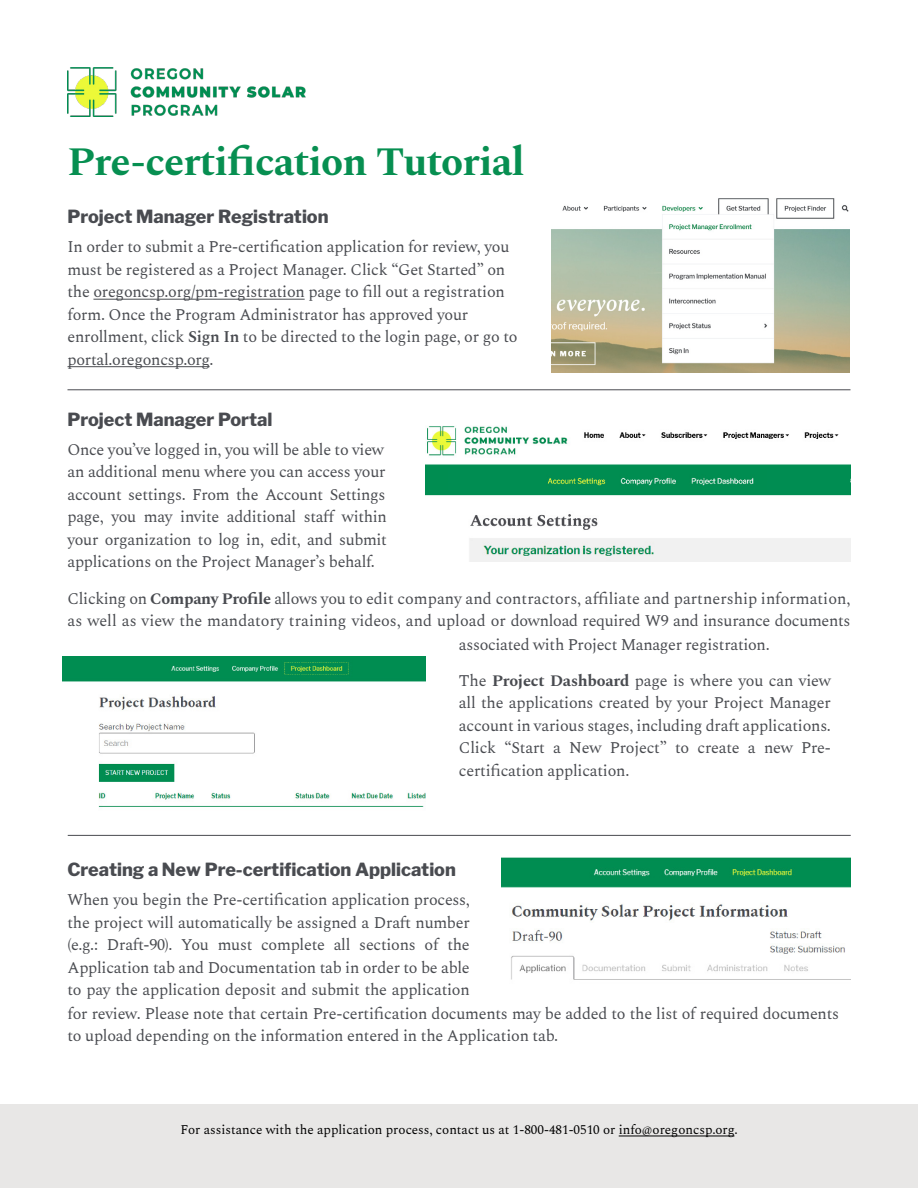
<style>
.page{position:relative;width:918px;height:1188px;background:#fff}
.page>*{position:absolute;margin:0;border:0;box-sizing:border-box;transform-origin:0 0}
.t1{font:700 40.5px "Spectral";letter-spacing:-.02em;color:#078f51}
.t2{font:800 18px "Libre Franklin";color:#494b50}
.t3{font:16.2px/22.5px "Spectral";letter-spacing:-.015em;color:#494b50}
.t4{font:13.2px "Spectral";color:#000}
.s1{font-weight:600}
.s2{font-weight:700}
</style>
<div class="page">
<div style="left:0;top:1104px;width:918px;height:84px;background:#e8e7e6"></div>
<hr style="left:93px;top:299px;width:212px;height:1px;background:#494b50">
<hr style="left:68px;top:366px;width:142px;height:1px;background:#494b50">
<img style="left:63px;top:657px;width:363px;height:53px">
<img style="left:98px;top:723px;width:157px;height:59px">
<img style="left:98px;top:792px;width:328px;height:15px">
<img style="left:469px;top:538px;width:381px;height:23px">
<img style="left:426px;top:426px;width:424px;height:104px">
<div style="left:448px;top:469px;width:402px;height:21px;background:#008d52"></div>
<img style="left:521px;top:468px;width:246px;height:24px">
<img style="left:501px;top:857px;width:349px;height:123px">
<hr style="left:619px;top:1136px;width:115px;height:1px;background:#000">
<hr style="left:68px;top:390px;width:782px;height:1px;background:#494b50">
<hr style="left:68px;top:835px;width:783px;height:1px;background:#494b50">
<img style="left:68px;top:68px;width:237px;height:49px">
<img style="left:551px;top:198px;width:299px;height:174px">
<h1 class="t1" style="left:68px;top:133px;width:459px">Pre-certification Tutorial</h1>
<p class="t2" style="left:68px;top:206px;width:263px">Project Manager Registration</p>
<p class="t3" style="left:68px;top:234px;width:452px">In order to submit a Pre-certification application for review, you must be registered as a Project Manager. Click “Get Started” on the oregoncsp.org/pm-registration page to fill out a registration form. Once the Program Administrator has approved your enrollment, click <span class="s1">Sign In</span> to be directed to the login page, or go to portal.oregoncsp.org.</p>
<p class="t2" style="left:68px;top:408px;width:206px">Project Manager Portal</p>
<p class="t3" style="left:68px;top:437px;width:321px">Once you’ve logged in, you will be able to view an additional menu where you can access your account settings. From the Account Settings page, you may invite additional staff within your organization to log in, edit, and submit applications on the Project Manager’s behalf.</p>
<p class="t3" style="left:68px;top:586px;width:785px">Clicking on <span class="s2">Company Profile</span> allows you to edit company and contractors, affiliate and partnership information,</p>
<p class="t3" style="left:68px;top:608px;width:785px">as well as view the mandatory training videos, and upload or download required W9 and insurance documents</p>
<p class="t3" style="left:459px;top:632px;width:312px">associated with Project Manager registration.</p>
<p class="t3" style="left:459px;top:668px;width:373px;text-align:justify">The <span class="s2">Project Dashboard</span> page is where you can view all the applications created by your Project Manager account in various stages, including draft applications.<br>Click “Start a New Project” to create a new Pre&shy;certification application.</p>
<p class="t2" style="left:68px;top:858px;width:390px">Creating a New Pre-certification Application</p>
<p class="t3" style="left:68px;top:887px;width:773px">When you begin the Pre-certification application process,<br>the project will automatically be assigned a Draft number<br>(e.g.: Draft-90). You must complete all sections of the<br>Application tab and Documentation tab in order to be able<br>to pay the application deposit and submit the application<br>for review. Please note that certain Pre-certification documents may be added to the list of required documents to upload depending on the information entered in the Application tab.</p>
<p class="t4" style="left:181px;top:1120px;width:559px">For assistance with the application process, contact us at 1-800-481-0510 or info@oregoncsp.org.</p>
</div>
